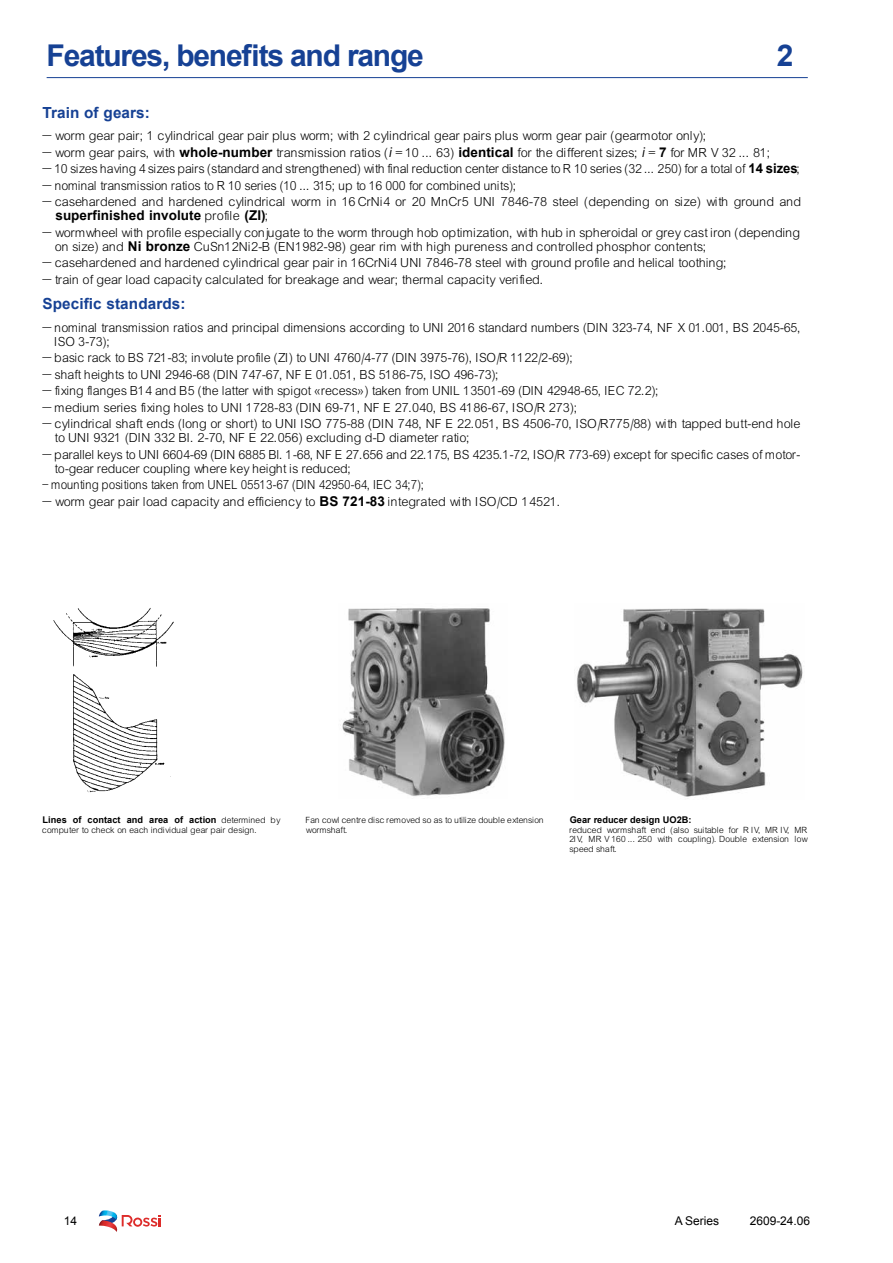
<style>
.page{position:relative;width:893px;height:1263px;background:#fff}
.page>*{position:absolute;margin:0;border:0;box-sizing:border-box;transform-origin:0 0}
.t1{font:700 30px "Arial";letter-spacing:-.04em;color:#164194}
.t2{font:700 15.3px "Arial";letter-spacing:.005em;color:#164194}
.t3{font:13.5px/14.2px "Arial Lgt";color:#000;scale:1.4 1}
.t4{font:13.5px "Arial Lgt";color:#000;scale:.91 1}
.t5{font:700 13.5px "Arial";letter-spacing:.005em;color:#000}
.t6{font:12px "Arial";letter-spacing:-.005em;color:#000}
.t7{font:9.3px/9.6px "Arial Lgt";color:#000}
.t8{font:700 9.3px "Arial";letter-spacing:.005em;color:#000}
.s1{font-family:"Arial";font-weight:700}
.s2{font-family:"Interstate";font-weight:300;font-style:italic}
.s3{font-family:"Arial Lgt";font-weight:400}
</style>
<div class="page">
<svg style="left:99px;top:1210px;width:62px;height:22px"></svg>
<img style="left:576px;top:608px;width:227px;height:189px">
<img style="left:342px;top:608px;width:163px;height:188px">
<img style="left:53px;top:608px;width:121px;height:185px">
<hr style="left:47px;top:77px;width:761px;height:1px;background:#164194">
<h1 class="t1" style="left:47px;top:36px;width:379px">Features, benefits and range</h1>
<h1 class="t1" style="left:777px;top:36px;width:18px">2</h1>
<p class="t2" style="left:43px;top:102px;width:109px">Train of gears:</p>
<p class="t3" style="left:43px;top:129px;width:476px">– worm gear pair; 1 cylindrical gear pair plus worm; with 2 cylindrical gear pairs plus worm gear pair (gearmotor only);</p>
<p class="t3" style="left:43px;top:145px;width:522px">– worm gear pairs, with <span class="s1">whole-number</span> transmission ratios (<span class="s2">i</span> = 10 ... 63) <span class="s1">identical</span> for the different sizes; <span class="s2">i</span> = <span class="s1">7</span> for MR V 32 ... 81;</p>
<p class="t3" style="left:43px;top:162px;width:543px">– 10 sizes having 4 sizes pairs (standard and strengthened) with final reduction center distance to R 10 series (32 ... 250) for a total of <span class="s1">14 sizes</span>;</p>
<p class="t3" style="left:43px;top:178px;width:341px">– nominal transmission ratios to R 10 series (10 ... 315; up to 16 000 for combined units);</p>
<p class="t3" style="left:43px;top:195px;width:544px">– casehardened and hardened cylindrical worm in 16 CrNi4 or 20 MnCr5 UNI 7846-78 steel (depending on size) with ground and</p>
<p class="t5" style="left:55px;top:207px;width:215px">superfinished involute <span class="s3">profile</span> (ZI)<span class="s3">;</span></p>
<p class="t3" style="left:55px;top:225px;width:534px;text-indent:-13px">– wormwheel with profile especially conjugate to the worm through hob optimization, with hub in spheroidal or grey cast iron (depending on size) and <span class="s1">Ni bronze</span> CuSn12Ni2-B (EN1982-98) gear rim with high pureness and controlled phosphor contents;</p>
<p class="t3" style="left:43px;top:256px;width:491px">– casehardened and hardened cylindrical gear pair in 16CrNi4 UNI 7846-78 steel with ground profile and helical toothing;</p>
<p class="t3" style="left:43px;top:272px;width:360px">– train of gear load capacity calculated for breakage and wear; thermal capacity verified.</p>
<p class="t2" style="left:43px;top:294px;width:144px">Specific standards:</p>
<p class="t3" style="left:55px;top:320px;width:534px;text-indent:-13px">– nominal transmission ratios and principal dimensions according to UNI 2016 standard numbers (DIN 323-74, NF X 01.001, BS 2045-65,<br>ISO 3-73);</p>
<p class="t3" style="left:43px;top:351px;width:381px">– basic rack to BS 721-83; involute profile (ZI) to UNI 4760/4-77 (DIN 3975-76), ISO/R 1122/2-69);</p>
<p class="t3" style="left:43px;top:367px;width:328px">– shaft heights to UNI 2946-68 (DIN 747-67, NF E 01.051, BS 5186-75, ISO 496-73);</p>
<p class="t3" style="left:43px;top:384px;width:442px">– fixing flanges B14 and B5 (the latter with spigot «recess») taken from UNIL 13501-69 (DIN 42948-65, IEC 72.2);</p>
<p class="t3" style="left:43px;top:400px;width:384px">– medium series fixing holes to UNI 1728-83 (DIN 69-71, NF E 27.040, BS 4186-67, ISO/R 273);</p>
<p class="t3" style="left:55px;top:417px;width:534px;text-indent:-13px">– cylindrical shaft ends (long or short) to UNI ISO 775-88 (DIN 748, NF E 22.051, BS 4506-70, ISO/R775/88) with tapped butt-end hole to UNI 9321 (DIN 332 BI. 2-70, NF E 22.056) excluding d-D diameter ratio;</p>
<p class="t3" style="left:55px;top:447px;width:534px;text-indent:-13px">– parallel keys to UNI 6604-69 (DIN 6885 Bl. 1-68, NF E 27.656 and 22.175, BS 4235.1-72, ISO/R 773-69) except for specific cases of motor&shy;to-gear reducer coupling where key height is reduced;</p>
<p class="t4" style="left:43px;top:477px;width:422px">– mounting positions taken from UNEL 05513-67 (DIN 42950-64, IEC 34;7);</p>
<p class="t3" style="left:43px;top:494px;width:372px">– worm gear pair load capacity and efficiency to <span class="s1">BS 721-83</span> integrated with ISO/CD 14521.</p>
<p class="t8" style="left:43px;top:814px;width:240px">Lines of contact and area of action <span class="s3">determined by</span></p>
<p class="t7" style="left:43px;top:825px;width:216px">computer to check on each individual gear pair design.</p>
<p class="t7" style="left:306px;top:815px;width:240px">Fan cowl centre disc removed so as to utilize double extension wormshaft.</p>
<p class="t8" style="left:570px;top:814px;width:123px">Gear reducer design UO2B:</p>
<p class="t7" style="left:570px;top:825px;width:240px;text-align:justify">reduced wormshaft end (also suitable for R IV, MR IV, MR 2IV, MR V 160 ... 250 with coupling). Double extension low speed shaft.</p>
<p class="t6" style="left:64px;top:1213px;width:15px">14</p>
<p class="t6" style="left:675px;top:1213px;width:46px">A Series</p>
<p class="t6" style="left:750px;top:1213px;width:62px">2609-24.06</p>
</div>
